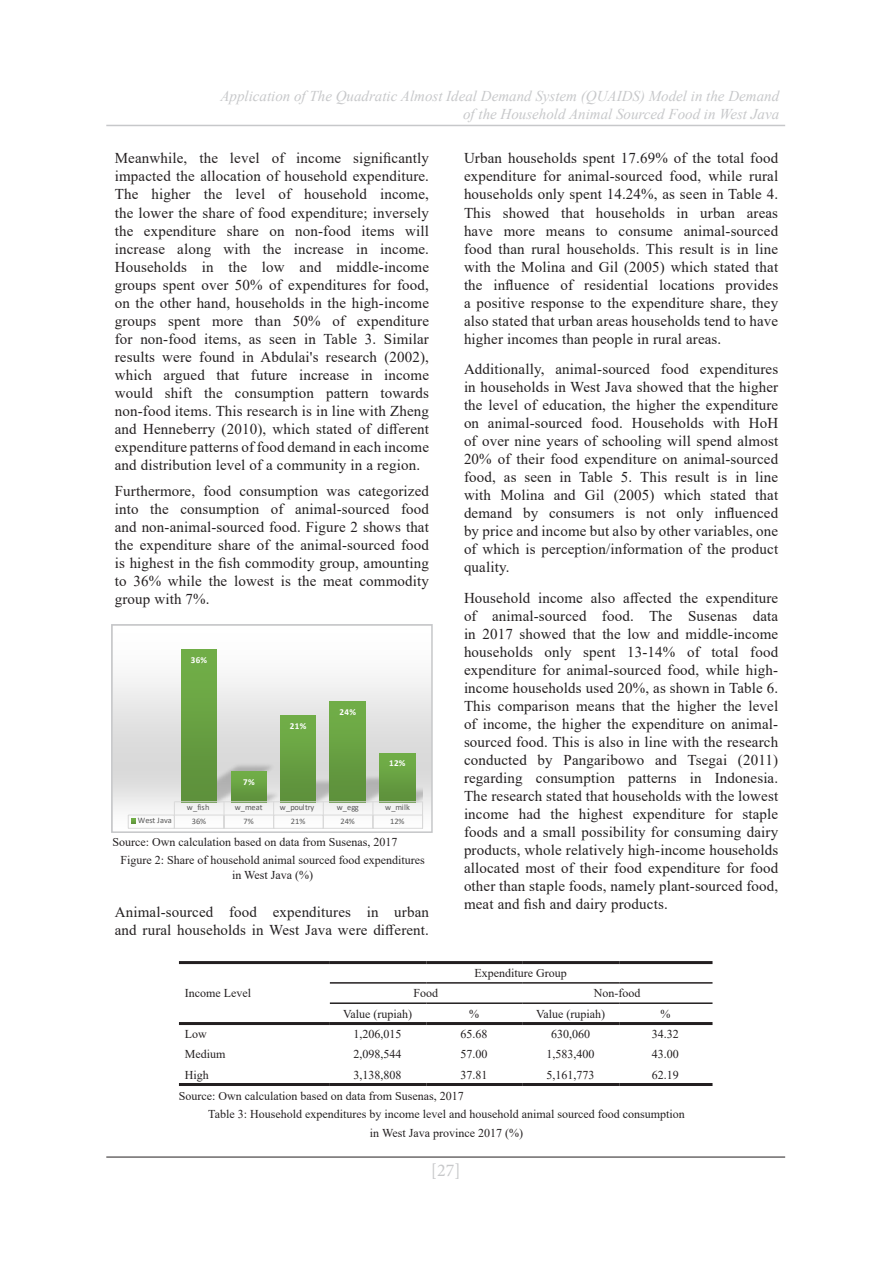
<style>
.page{position:relative;width:893px;height:1263px;background:#fff}
.page>*{position:absolute;margin:0;border:0;box-sizing:border-box;transform-origin:0 0}
.t1{font:18px "Minion Pro";color:#c7c8ca}
.odstavec{font:15px/18px "Times New Roman";letter-spacing:.01em;color:#231f20;text-align:justify}
.t2{font:italic 15px/18px "Times New Roman";color:#c7c8ca;text-align:right}
.popisky_grafů-figure{font:12px/14.4px "Times New Roman";color:#231f20;text-align:center}
.t3{font:700 9px "Calibri";letter-spacing:.03em;color:#fff}
.t4{font:8.4px "Calibri";letter-spacing:-.005em;color:#595959}
</style>
<div class="page">
<hr style="left:106px;top:125px;width:679px;height:1px;background:#c7c8ca">
<hr style="left:106px;top:1157px;width:679px;height:1px;background:#231f20">
<svg style="left:114px;top:649px;width:110px;height:179px"></svg>
<img style="left:175px;top:761px;width:49px;height:40px">
<div style="left:182px;top:650px;width:35px;height:152px;background:linear-gradient(to bottom,#72b148,#5d8f3b)"></div>
<hr style="left:174px;top:801px;width:249px;height:1px;background:#d9d9d9">
<hr style="left:128px;top:815px;width:295px;height:1px;background:#d9d9d9">
<hr style="left:128px;top:828px;width:295px;height:1px;background:#d9d9d9">
<svg style="left:174px;top:802px;width:1px;height:26px"></svg>
<svg style="left:128px;top:815px;width:8px;height:13px"></svg>
<hr style="left:330px;top:982px;width:96px;height:2px;background:#231f20">
<hr style="left:426px;top:982px;width:97px;height:2px;background:#231f20">
<hr style="left:523px;top:982px;width:96px;height:2px;background:#231f20">
<hr style="left:619px;top:982px;width:93px;height:2px;background:#231f20">
<hr style="left:179px;top:961px;width:151px;height:3px;background:#231f20">
<hr style="left:330px;top:961px;width:96px;height:3px;background:#231f20">
<hr style="left:426px;top:961px;width:97px;height:3px;background:#231f20">
<hr style="left:523px;top:961px;width:96px;height:3px;background:#231f20">
<hr style="left:619px;top:961px;width:93px;height:3px;background:#231f20">
<hr style="left:330px;top:1002px;width:96px;height:2px;background:#231f20">
<hr style="left:426px;top:1002px;width:97px;height:2px;background:#231f20">
<hr style="left:523px;top:1002px;width:96px;height:2px;background:#231f20">
<hr style="left:619px;top:1002px;width:93px;height:2px;background:#231f20">
<hr style="left:179px;top:1083px;width:151px;height:3px;background:#231f20">
<hr style="left:330px;top:1083px;width:96px;height:3px;background:#231f20">
<hr style="left:426px;top:1083px;width:97px;height:3px;background:#231f20">
<hr style="left:523px;top:1083px;width:96px;height:3px;background:#231f20">
<hr style="left:619px;top:1083px;width:93px;height:3px;background:#231f20">
<hr style="left:179px;top:1022px;width:151px;height:3px;background:#231f20">
<hr style="left:330px;top:1022px;width:96px;height:3px;background:#231f20">
<hr style="left:426px;top:1022px;width:97px;height:3px;background:#231f20">
<hr style="left:523px;top:1022px;width:96px;height:3px;background:#231f20">
<hr style="left:619px;top:1022px;width:93px;height:3px;background:#231f20">
<img style="left:224px;top:624px;width:209px;height:209px">
<p class="t2" style="left:220px;top:87px;width:560px">Application of The Quadratic Almost Ideal Demand System (QUAIDS) Model in the Demand of the Household Animal Sourced Food in West Java</p>
<p class="odstavec" style="left:115px;top:149px;width:316px">Meanwhile, the level of income significantly impacted the allocation of household expenditure.<br>The higher the level of household income, the lower the share of food expenditure; inversely the expenditure share on non-food items will increase along with the increase in income.<br>Households in the low and middle-income groups spent over 50% of expenditures for food, on the other hand, households in the high-income groups spent more than 50% of expenditure for non-food items, as seen in Table 3. Similar results were found in Abdulai's research (2002), which argued that future increase in income would shift the consumption pattern towards non-food items. This research is in line with Zheng and Henneberry (2010), which stated of different expenditure patterns of food demand in each income and distribution level of a community in a region.</p>
<p class="odstavec" style="left:115px;top:481px;width:316px">Furthermore, food consumption was categorized into the consumption of animal-sourced food and non-animal-sourced food. Figure 2 shows that the expenditure share of the animal-sourced food is highest in the fish commodity group, amounting to 36% while the lowest is the meat commodity group with 7%.</p>
<p class="t3" style="left:191px;top:654px;width:18px">36%</p>
<p class="t3" style="left:243px;top:775px;width:13px">7%</p>
<p class="t3" style="left:290px;top:720px;width:18px">21%</p>
<p class="t3" style="left:340px;top:706px;width:18px">24%</p>
<p class="t3" style="left:389px;top:757px;width:18px">12%</p>
<p class="t4" style="left:187px;top:802px;width:24px">w_fish</p>
<p class="t4" style="left:235px;top:802px;width:29px">w_meat</p>
<p class="t4" style="left:280px;top:802px;width:36px">w_poultry</p>
<p class="t4" style="left:337px;top:802px;width:24px">w_egg</p>
<p class="t4" style="left:385px;top:802px;width:26px">w_milk</p>
<p class="t4" style="left:138px;top:815px;width:36px">West Java</p>
<p class="t4" style="left:192px;top:815px;width:16px">36%</p>
<p class="t4" style="left:243px;top:815px;width:12px">7%</p>
<p class="t4" style="left:291px;top:815px;width:16px">21%</p>
<p class="t4" style="left:341px;top:815px;width:16px">24%</p>
<p class="t4" style="left:390px;top:815px;width:16px">12%</p>
<p class="popisky_grafů-figure" style="left:113px;top:834px;width:286px">Source: Own calculation based on data from Susenas, 2017</p>
<p class="popisky_grafů-figure" style="left:120px;top:853px;width:306px">Figure 2: Share of household animal sourced food expenditures in West Java (%)</p>
<p class="odstavec" style="left:115px;top:902px;width:316px">Animal-sourced food expenditures in urban and rural households in West Java were different.</p>
<p class="odstavec" style="left:464px;top:149px;width:316px">Urban households spent 17.69% of the total food expenditure for animal-sourced food, while rural households only spent 14.24%, as seen in Table 4.<br>This showed that households in urban areas have more means to consume animal-sourced food than rural households. This result is in line with the Molina and Gil (2005) which stated that the influence of residential locations provides a positive response to the expenditure share, they also stated that urban areas households tend to have higher incomes than people in rural areas.</p>
<p class="odstavec" style="left:464px;top:360px;width:316px">Additionally, animal-sourced food expenditures in households in West Java showed that the higher the level of education, the higher the expenditure on animal-sourced food. Households with HoH of over nine years of schooling will spend almost 20% of their food expenditure on animal-sourced food, as seen in Table 5. This result is in line with Molina and Gil (2005) which stated that demand by consumers is not only influenced by price and income but also by other variables, one of which is perception/information of the product quality.</p>
<p class="odstavec" style="left:464px;top:588px;width:316px">Household income also affected the expenditure of animal-sourced food. The Susenas data in 2017 showed that the low and middle-income households only spent 13-14% of total food expenditure for animal-sourced food, while high&shy;income households used 20%, as shown in Table 6.<br>This comparison means that the higher the level of income, the higher the expenditure on animal&shy;sourced food. This is also in line with the research conducted by Pangaribowo and Tsegai (2011) regarding consumption patterns in Indonesia.<br>The research stated that households with the lowest income had the highest expenditure for staple foods and a small possibility for consuming dairy products, whole relatively high-income households allocated most of their food expenditure for food other than staple foods, namely plant-sourced food, meat and fish and dairy products.</p>
<p class="popisky_grafů-figure" style="left:475px;top:965px;width:94px">Expenditure Group</p>
<p class="popisky_grafů-figure" style="left:185px;top:985px;width:68px">Income Level</p>
<p class="popisky_grafů-figure" style="left:414px;top:985px;width:26px">Food</p>
<p class="popisky_grafů-figure" style="left:594px;top:985px;width:48px">Non-food</p>
<p class="popisky_grafů-figure" style="left:343px;top:1006px;width:70px">Value (rupiah)</p>
<p class="popisky_grafů-figure" style="left:469px;top:1006px;width:11px">%</p>
<p class="popisky_grafů-figure" style="left:536px;top:1006px;width:70px">Value (rupiah)</p>
<p class="popisky_grafů-figure" style="left:660px;top:1006px;width:11px">%</p>
<p class="popisky_grafů-figure" style="left:185px;top:1026px;width:23px">Low</p>
<p class="popisky_grafů-figure" style="left:354px;top:1026px;width:49px">1,206,015</p>
<p class="popisky_grafů-figure" style="left:461px;top:1026px;width:28px">65.68</p>
<p class="popisky_grafů-figure" style="left:551px;top:1026px;width:40px">630,060</p>
<p class="popisky_grafů-figure" style="left:652px;top:1026px;width:28px">34.32</p>
<p class="popisky_grafů-figure" style="left:185px;top:1046px;width:42px">Medium</p>
<p class="popisky_grafů-figure" style="left:354px;top:1046px;width:49px">2,098,544</p>
<p class="popisky_grafů-figure" style="left:461px;top:1046px;width:28px">57.00</p>
<p class="popisky_grafů-figure" style="left:547px;top:1046px;width:49px">1,583,400</p>
<p class="popisky_grafů-figure" style="left:652px;top:1046px;width:28px">43.00</p>
<p class="popisky_grafů-figure" style="left:185px;top:1067px;width:25px">High</p>
<p class="popisky_grafů-figure" style="left:354px;top:1067px;width:49px">3,138,808</p>
<p class="popisky_grafů-figure" style="left:461px;top:1067px;width:28px">37.81</p>
<p class="popisky_grafů-figure" style="left:547px;top:1067px;width:49px">5,161,773</p>
<p class="popisky_grafů-figure" style="left:652px;top:1067px;width:28px">62.19</p>
<p class="popisky_grafů-figure" style="left:179px;top:1088px;width:286px">Source: Own calculation based on data from Susenas, 2017</p>
<p class="popisky_grafů-figure" style="left:208px;top:1107px;width:478px">Table 3: Household expenditures by income level and household animal sourced food consumption</p>
<p class="popisky_grafů-figure" style="left:370px;top:1125px;width:155px">in West Java province 2017 (%)</p>
<p class="t1" style="left:431px;top:1158px;width:31px">[27]</p>
</div>
